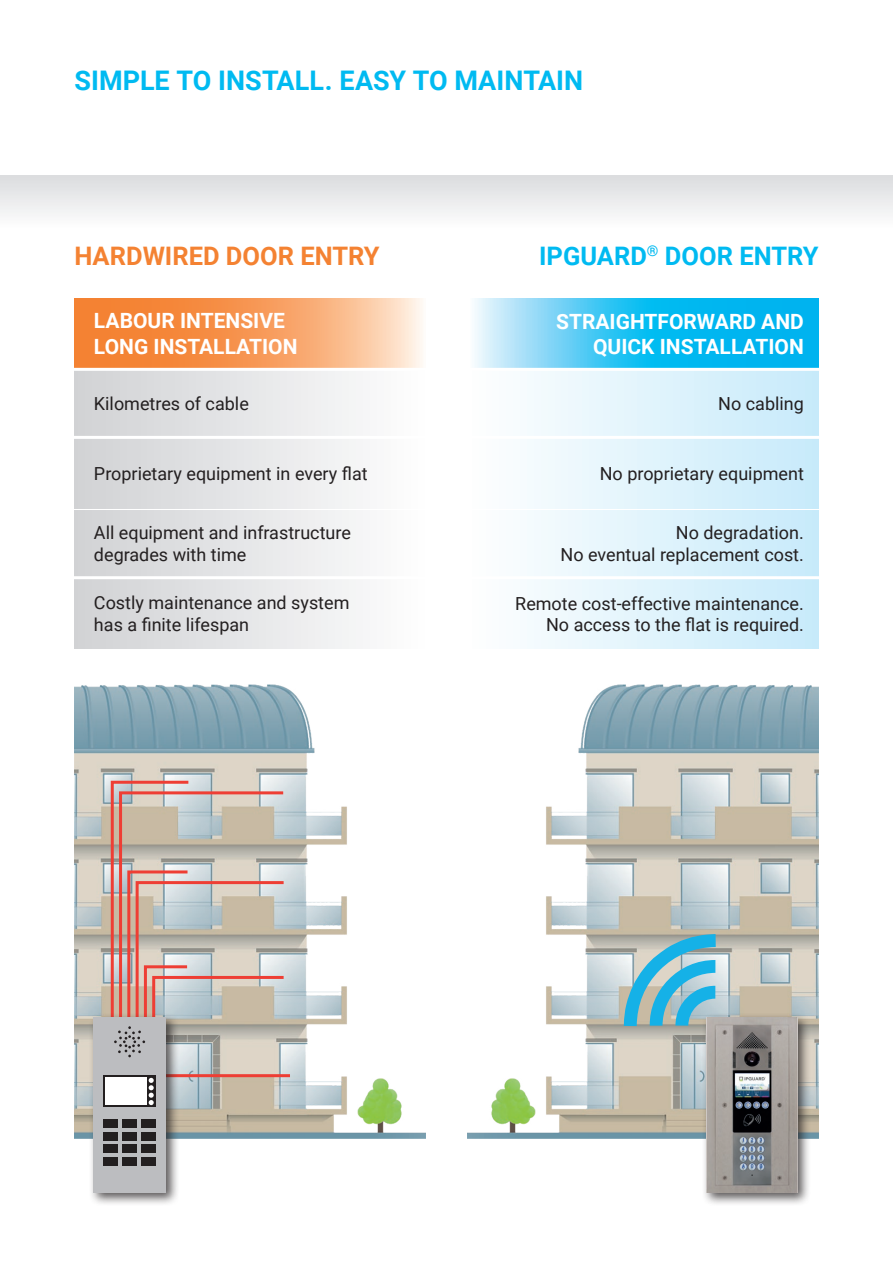
<style>
.page{position:relative;width:893px;height:1263px;background:#fff}
.page>*{position:absolute;margin:0;border:0;box-sizing:border-box;transform-origin:0 0}
.t1{font:700 27px "Roboto";color:#00baf1}
.t2{font:700 25.5px "Roboto";color:#f48232}
.t3{font:700 25.5px "Roboto";color:#00baf1}
.t4{font:700 21px/25.2px "Roboto";color:#fff}
.t5{font:18px/21.6px "Roboto";color:#231f20}
</style>
<div class="page">
<div style="left:74px;top:370px;width:351px;height:69px;background:linear-gradient(to right,#d0d1d4,#fdfefe)"></div>
<div style="left:74px;top:439px;width:351px;height:69px;background:linear-gradient(to right,#d0d1d4,#fdfefe)"></div>
<div style="left:74px;top:510px;width:351px;height:69px;background:linear-gradient(to right,#d0d1d4,#fdfefe)"></div>
<div style="left:74px;top:579px;width:351px;height:69px;background:linear-gradient(to right,#d0d1d4,#fdfefe)"></div>
<div style="left:468px;top:370px;width:351px;height:69px;background:linear-gradient(to right,#fefefe,#c6eafa)"></div>
<div style="left:468px;top:439px;width:351px;height:69px;background:linear-gradient(to right,#fefefe,#c6eafa)"></div>
<div style="left:468px;top:510px;width:351px;height:69px;background:linear-gradient(to right,#fefefe,#c6eafa)"></div>
<div style="left:468px;top:579px;width:351px;height:69px;background:linear-gradient(to right,#fefefe,#c6eafa)"></div>
<img style="left:468px;top:684px;width:351px;height:455px">
<img style="left:74px;top:684px;width:351px;height:455px">
<div style="left:0;top:175px;width:893px;height:53px;background:linear-gradient(to bottom,#dadbde,#fefefe)"></div>
<svg style="left:74px;top:298px;width:349px;height:70px;background:#f7a266"></svg>
<svg style="left:474px;top:298px;width:345px;height:70px;background:#3cc6f3"></svg>
<hr style="left:37px;top:368px;width:811px;height:3px;background:#fff">
<hr style="left:37px;top:436px;width:811px;height:3px;background:#fff">
<hr style="left:37px;top:576px;width:811px;height:3px;background:#fff">
<div style="left:702px;top:1013px;width:109px;height:193px;background:#231f20;opacity:.75"></div>
<img style="left:707px;top:1017px;width:90px;height:176px">
<svg style="left:624px;top:934px;width:92px;height:92px;background:#78bbce"></svg>
<hr style="left:161px;top:1074px;width:129px;height:3px;background:#ee3e34">
<div style="left:89px;top:1013px;width:91px;height:193px;background:#231f20;opacity:.75"></div>
<div style="left:94px;top:1017px;width:72px;height:176px;background:#bcbdc0"></div>
<svg style="left:104px;top:1075px;width:52px;height:32px"></svg>
<svg style="left:109px;top:779px;width:178px;height:280px;background:#c7b6ae"></svg>
<svg style="left:149px;top:1078px;width:5px;height:27px"></svg>
<div style="left:106px;top:1078px;width:41px;height:27px;background:#fff"></div>
<div style="left:104px;top:1119px;width:14px;height:9px;background:#231f20"></div>
<div style="left:104px;top:1132px;width:14px;height:8px;background:#231f20"></div>
<div style="left:104px;top:1144px;width:14px;height:9px;background:#231f20"></div>
<div style="left:104px;top:1157px;width:14px;height:8px;background:#231f20"></div>
<div style="left:141px;top:1119px;width:14px;height:9px;background:#231f20"></div>
<div style="left:141px;top:1132px;width:14px;height:8px;background:#231f20"></div>
<div style="left:141px;top:1144px;width:14px;height:9px;background:#231f20"></div>
<div style="left:141px;top:1157px;width:14px;height:8px;background:#231f20"></div>
<div style="left:122px;top:1119px;width:15px;height:9px;background:#231f20"></div>
<div style="left:122px;top:1132px;width:15px;height:8px;background:#231f20"></div>
<div style="left:122px;top:1144px;width:15px;height:9px;background:#231f20"></div>
<div style="left:122px;top:1157px;width:15px;height:8px;background:#231f20"></div>
<h1 class="t1" style="left:74px;top:62px;width:510px">SIMPLE TO INSTALL. EASY TO MAINTAIN</h1>
<h2 class="t2" style="left:74px;top:238px;width:307px">HARDWIRED DOOR ENTRY</h2>
<h2 class="t3" style="left:539px;top:238px;width:281px">IPGUARD<sup>®</sup> DOOR ENTRY</h2>
<p class="t4" style="left:94px;top:308px;width:205px">LABOUR INTENSIVE<br>LONG INSTALLATION</p>
<p class="t5" style="left:94px;top:392px;width:156px">Kilometres of cable</p>
<p class="t4" style="left:556px;top:308px;width:249px;text-align:right">STRAIGHTFORWARD AND<br>QUICK INSTALLATION</p>
<p class="t5" style="left:718px;top:392px;width:87px">No cabling</p>
<p class="t5" style="left:94px;top:462px;width:275px">Proprietary equipment in every flat</p>
<p class="t5" style="left:600px;top:462px;width:206px">No proprietary equipment</p>
<p class="t5" style="left:94px;top:521px;width:258px">All equipment and infrastructure degrades with time</p>
<p class="t5" style="left:94px;top:591px;width:257px">Costly maintenance and system has a finite lifespan</p>
<p class="t5" style="left:561px;top:522px;width:245px;text-align:right">No degradation.<br>No eventual replacement cost.</p>
<p class="t5" style="left:515px;top:592px;width:290px;text-align:right">Remote cost-effective maintenance.<br>No access to the flat is required.</p>
</div>
